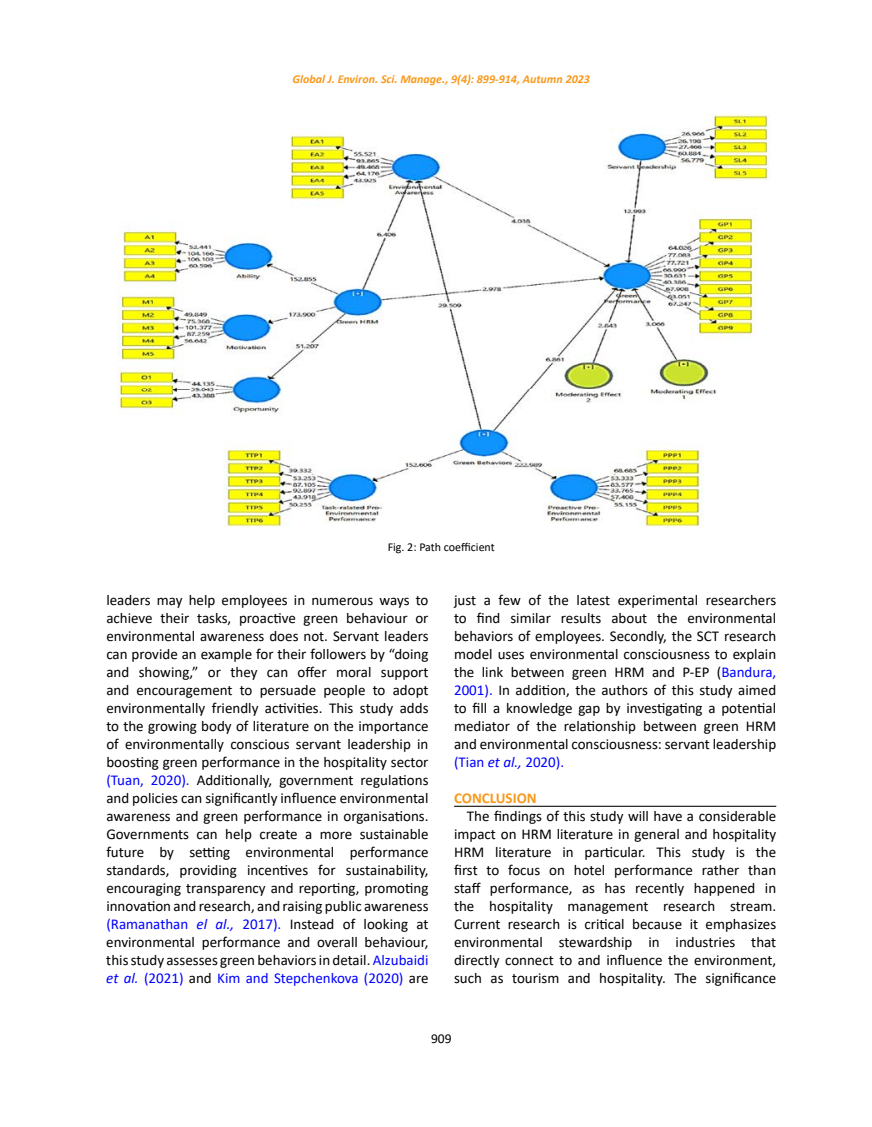
<style>
.page{position:relative;width:872px;height:1127px;background:#fff}
.page>*{position:absolute;margin:0;border:0;box-sizing:border-box;transform-origin:0 0}
.t1{font:15px/18px "Calibri";color:#000;text-align:justify}
.t2{font:700 15px "Calibri";color:#f8991d}
.t3{font:14.4px "Calibri";color:#000}
.t4{font:13.5px "Calibri";color:#000}
.t5{font:italic 700 12px "Calibri";color:#f8991d}
.t6{font:12px "Calibri";color:#000}
.s1{color:#00f}
.s2{font-style:italic;color:#00f}
</style>
<div class="page">
<hr style="left:454px;top:806px;width:322px;height:1px;background:#000">
<img style="left:118px;top:115px;width:651px;height:411px">
<p class="t5" style="left:293px;top:70px;width:299px">Global J. Environ. Sci. Manage., 9(4): 899-914, Autumn 2023</p>
<p class="t6" style="left:388px;top:538px;width:109px">Fig. 2: Path coefficient</p>
<p class="t1" style="left:106px;top:590px;width:324px">leaders may help employees in numerous ways to achieve their tasks, proactive green behaviour or environmental awareness does not. Servant leaders can provide an example for their followers by “doing and showing,” or they can offer moral support and encouragement to persuade people to adopt environmentally friendly activities. This study adds to the growing body of literature on the importance of environmentally conscious servant leadership in boosting green performance in the hospitality sector <span class="s1">(Tuan, 2020).</span> Additionally, government regulations and policies can significantly influence environmental awareness and green performance in organisations.<br>Governments can help create a more sustainable future by setting environmental performance standards, providing incentives for sustainability, encouraging transparency and reporting, promoting innovation and research, and raising public awareness <span class="s1">(Ramanathan</span> <span class="s2">el al.,</span> <span class="s1">2017).</span> Instead of looking at environmental performance and overall behaviour, this study assesses green behaviors in detail. <span class="s1">Alzubaidi </span><span class="s2">et al.</span> <span class="s1">(2021)</span> and <span class="s1">Kim and Stepchenkova (2020)</span> are</p>
<p class="t1" style="left:454px;top:590px;width:324px">just a few of the latest experimental researchers to find similar results about the environmental behaviors of employees. Secondly, the SCT research model uses environmental consciousness to explain the link between green HRM and P-EP (<span class="s1">Bandura, 2001).</span> In addition, the authors of this study aimed to fill a knowledge gap by investigating a potential mediator of the relationship between green HRM and environmental consciousness: servant leadership <span class="s1">(Tian</span> <span class="s2">et al.,</span> <span class="s1">2020).</span></p>
<p class="t3" style="left:390px;top:614px;width:131px">Fig. 2: Path coefficient</p>
<p class="t2" style="left:454px;top:787px;width:84px">CONCLUSION</p>
<p class="t1" style="left:454px;top:806px;width:324px;text-indent:13px">The findings of this study will have a considerable impact on HRM literature in general and hospitality HRM literature in particular. This study is the first to focus on hotel performance rather than staff performance, as has recently happened in the hospitality management research stream.<br>Current research is critical because it emphasizes environmental stewardship in industries that directly connect to and influence the environment, such as tourism and hospitality. The significance</p>
<p class="t4" style="left:431px;top:1029px;width:22px">909</p>
</div>
